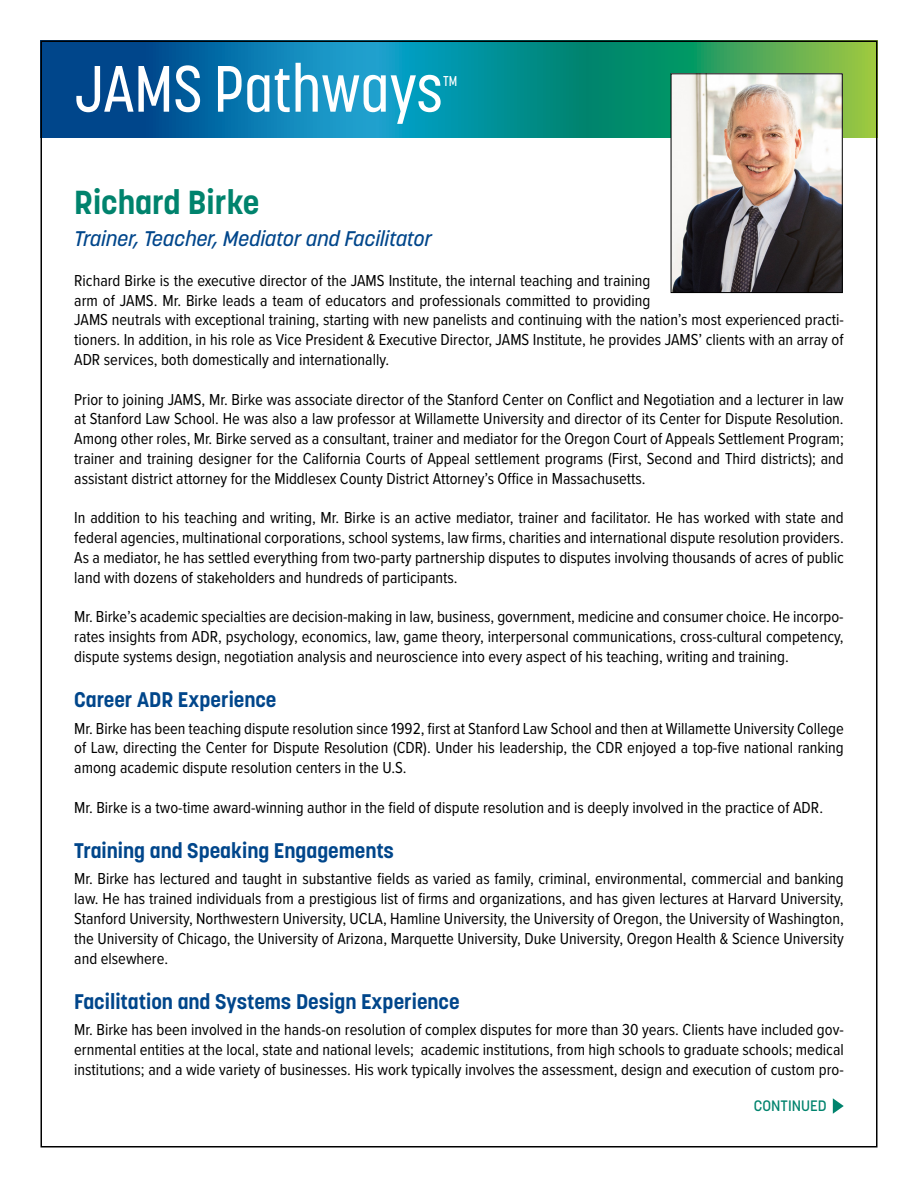
<style>
.page{position:relative;width:918px;height:1188px;background:#fff}
.page>*{position:absolute;margin:0;border:0;box-sizing:border-box;transform-origin:0 0}
.t1{font:500 64.8px "Korolev Condensed";color:#fff}
.t2{font:700 33px "Korolev";color:#00836d}
.t3{font:700 21px "Korolev";color:#00468b}
.t4{font:italic 500 21px "Korolev";color:#00468b}
.t5{font:16.5px/19.8px "Proxima Nova Cond";color:#000;text-align:justify}
.t6{font:500 15px "Korolev";color:#00836d}
.t7{font:500 14.1px "Korolev Condensed";color:#fff}
</style>
<div class="page">
<svg style="left:43px;top:43px;width:832px;height:94px;background:#108292"></svg>
<img style="left:673px;top:75px;width:168px;height:216px">
<div style="left:671px;top:73px;width:172px;height:220px;border:1px solid #000"></div>
<svg style="left:833px;top:1098px;width:11px;height:16px"></svg>
<h1 class="t1" style="left:74px;top:51px;width:370px">JAMS Pathways</h1>
<p class="t7" style="left:443px;top:73px;width:16px">TM</p>
<h2 class="t2" style="left:74px;top:182px;width:187px">Richard Birke</h2>
<p class="t4" style="left:74px;top:226px;width:359px">Trainer, Teacher, Mediator and Facilitator</p>
<p class="t5" style="left:74px;top:270px;width:771px;text-align:left">Richard Birke is the executive director of the JAMS Institute, the internal teaching and training<br>arm of JAMS. Mr. Birke leads a team of educators and professionals committed to providing<br>JAMS neutrals with exceptional training, starting with new panelists and continuing with the nation’s most experienced practi&shy;tioners. In addition, in his role as Vice President &amp; Executive Director, JAMS Institute, he provides JAMS’ clients with an array of ADR services, both domestically and internationally.</p>
<p class="t5" style="left:74px;top:389px;width:771px">Prior to joining JAMS, Mr. Birke was associate director of the Stanford Center on Conflict and Negotiation and a lecturer in law at Stanford Law School. He was also a law professor at Willamette University and director of its Center for Dispute Resolution.<br>Among other roles, Mr. Birke served as a consultant, trainer and mediator for the Oregon Court of Appeals Settlement Program; trainer and training designer for the California Courts of Appeal settlement programs (First, Second and Third districts); and assistant district attorney for the Middlesex County District Attorney’s Office in Massachusetts.</p>
<p class="t5" style="left:74px;top:507px;width:771px">In addition to his teaching and writing, Mr. Birke is an active mediator, trainer and facilitator. He has worked with state and federal agencies, multinational corporations, school systems, law firms, charities and international dispute resolution providers.<br>As a mediator, he has settled everything from two-party partnership disputes to disputes involving thousands of acres of public land with dozens of stakeholders and hundreds of participants.</p>
<p class="t5" style="left:74px;top:606px;width:771px">Mr. Birke’s academic specialties are decision-making in law, business, government, medicine and consumer choice. He incorpo&shy;rates insights from ADR, psychology, economics, law, game theory, interpersonal communications, cross-cultural competency, dispute systems design, negotiation analysis and neuroscience into every aspect of his teaching, writing and training.</p>
<p class="t3" style="left:74px;top:686px;width:204px">Career ADR Experience</p>
<p class="t5" style="left:74px;top:718px;width:771px">Mr. Birke has been teaching dispute resolution since 1992, first at Stanford Law School and then at Willamette University College of Law, directing the Center for Dispute Resolution (CDR). Under his leadership, the CDR enjoyed a top-five national ranking among academic dispute resolution centers in the U.S.</p>
<p class="t5" style="left:74px;top:797px;width:750px">Mr. Birke is a two-time award-winning author in the field of dispute resolution and is deeply involved in the practice of ADR.</p>
<p class="t3" style="left:74px;top:837px;width:321px">Training and Speaking Engagements</p>
<p class="t5" style="left:74px;top:868px;width:771px">Mr. Birke has lectured and taught in substantive fields as varied as family, criminal, environmental, commercial and banking law. He has trained individuals from a prestigious list of firms and organizations, and has given lectures at Harvard University, Stanford University, Northwestern University, UCLA, Hamline University, the University of Oregon, the University of Washington, the University of Chicago, the University of Arizona, Marquette University, Duke University, Oregon Health &amp; Science University and elsewhere.</p>
<p class="t3" style="left:74px;top:988px;width:387px">Facilitation and Systems Design Experience</p>
<p class="t5" style="left:74px;top:1019px;width:771px">Mr. Birke has been involved in the hands-on resolution of complex disputes for more than 30 years. Clients have included gov&shy;ernmental entities at the local, state and national levels; academic institutions, from high schools to graduate schools; medical institutions; and a wide variety of businesses. His work typically involves the assessment, design and execution of custom pro-</p>
<p class="t6" style="left:754px;top:1097px;width:74px">CONTINUED</p>
</div>
